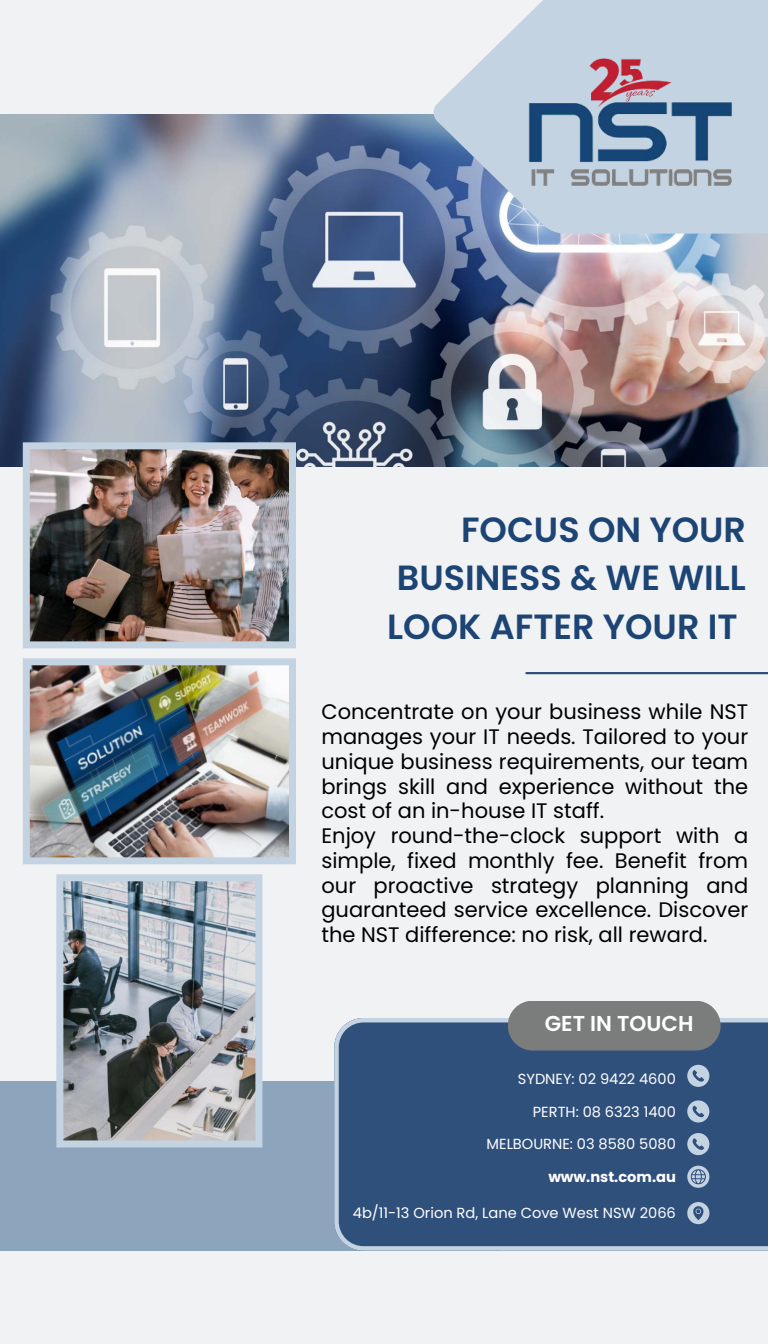
<style>
.page{position:relative;width:768px;height:1344px;background:#f1f2f4}
.page>*{position:absolute;margin:0;border:0;box-sizing:border-box;transform-origin:0 0}
.t1{font:600 35px/48.8px "Poppins";color:#1c4474;text-align:justify}
.t2{font:600 21.5px "Poppins";color:#fff}
.t3{font:21px/24.8px "Poppins";color:#000}
.t4{font:14.6px "Poppins";color:#fff}
.t5{font:700 14.6px "Poppins";color:#fff}
</style>
<div class="page">
<img style="left:0;top:114px;width:768px;height:352px">
<img style="left:23px;top:442px;width:273px;height:206px">
<img style="left:23px;top:658px;width:273px;height:206px">
<div style="left:0;top:1081px;width:499px;height:170px;background:#8ca4bc"></div>
<img style="left:56px;top:874px;width:206px;height:273px">
<svg style="left:434px;top:0;width:334px;height:234px;background:#bcccde"></svg>
<img style="left:525px;top:41px;width:208px;height:147px">
<div style="left:334px;top:1018px;width:434px;height:233px;background:#30507c"></div>
<div style="left:508px;top:1001px;width:213px;height:50px;background:#7b7c7c;border-radius:25px"></div>
<svg style="left:687px;top:1065px;width:22px;height:22px"></svg>
<svg style="left:687px;top:1166px;width:22px;height:22px"></svg>
<svg style="left:687px;top:1202px;width:22px;height:22px"></svg>
<svg style="left:687px;top:1100px;width:22px;height:23px"></svg>
<svg style="left:687px;top:1133px;width:22px;height:22px"></svg>
<hr style="left:526px;top:672px;width:242px;height:2px;background:#30507c">
<h1 class="t1" style="left:387px;top:505px;width:360px;text-indent:74px">FOCUS ON YOUR BUSINESS &amp; WE WILL LOOK AFTER YOUR IT</h1>
<p class="t3" style="left:321px;top:700px;width:428px">Concentrate on your business while NST manages your IT needs. Tailored to your unique business requirements, our team brings skill and experience without the cost of an in-house IT staff.<br>Enjoy round-the-clock support with a simple, fixed monthly fee. Benefit from our proactive strategy planning and guaranteed service excellence. Discover the NST difference: no risk, all reward.</p>
<p class="t2" style="left:545px;top:1011px;width:150px">GET IN TOUCH</p>
<p class="t4" style="left:518px;top:1071px;width:160px">SYDNEY: 02 9422 4600</p>
<p class="t4" style="left:533px;top:1104px;width:145px">PERTH: 08 6323 1400</p>
<p class="t4" style="left:487px;top:1136px;width:191px">MELBOURNE: 03 8580 5080</p>
<p class="t5" style="left:548px;top:1168px;width:129px">www.nst.com.au</p>
<p class="t4" style="left:353px;top:1204px;width:325px">4b/11-13 Orion Rd, Lane Cove West NSW 2066</p>
</div>
